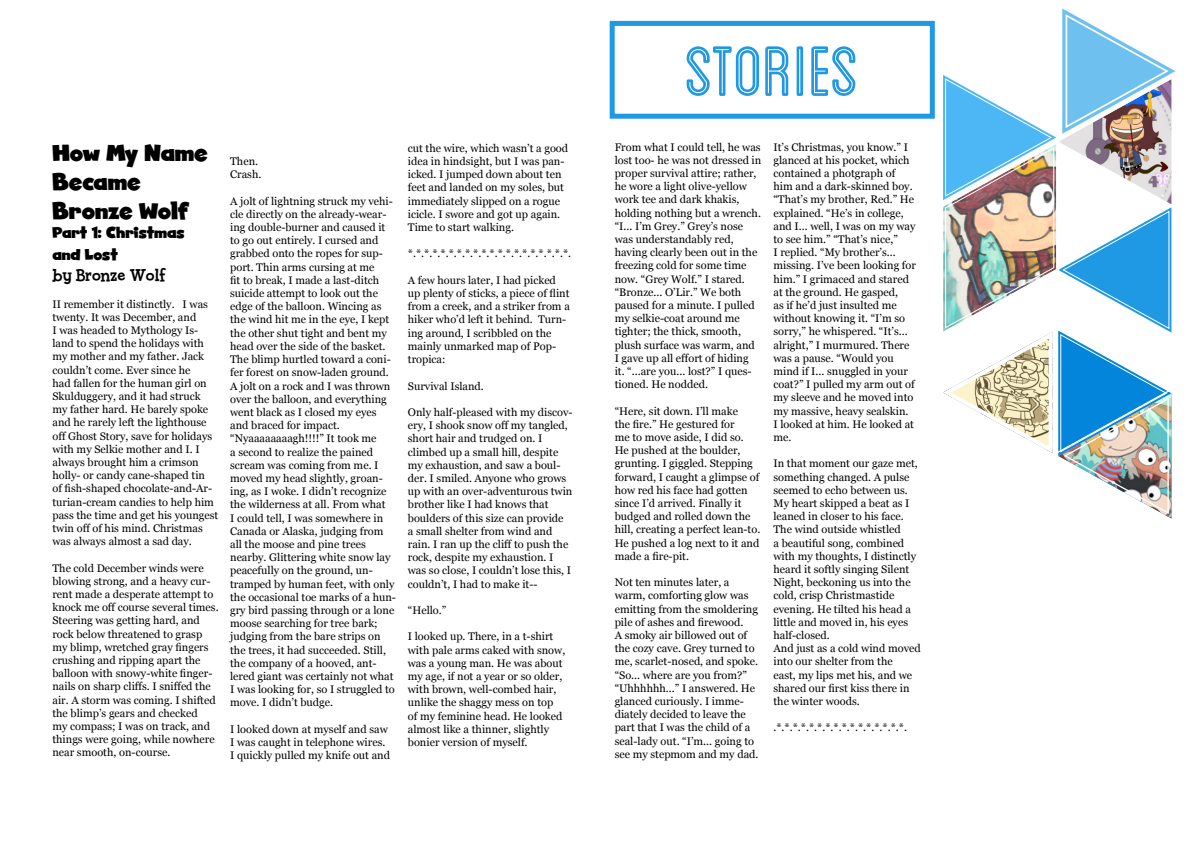
<style>
.page{position:relative;width:1191px;height:842px;background:#fff}
.page>*{position:absolute;margin:0;border:0;box-sizing:border-box;transform-origin:0 0}
.t1{font:100px "Blanch Caps Inline";letter-spacing:-.02em;color:#2099e5}
.t2{font:24px/28.8px "Ghost Kid AOE";color:#000}
.t3{font:18px "Billy Serif";color:#000}
.t4{font:16px/21.6px "Ghost Kid AOE";color:#000}
.t5{font:11px/13.2px "Georgia";color:#000}
</style>
<div class="page">
<div style="left:609px;top:21px;width:325px;height:98px;border:5px solid #2099e5"></div>
<img style="left:933px;top:8px;width:243px;height:511px">
<h2 class="t2" style="left:52px;top:139px;width:157px">How My Name<br>Became<br>Bronze Wolf</h2>
<h3 class="t4" style="left:52px;top:222px;width:134px">Part 1: Christmas and Lost</h3>
<h3 class="t3" style="left:52px;top:265px;width:114px">by Bronze Wolf</h3>
<p class="t5" style="left:52px;top:297px;width:167px">II remember it distinctly. I was twenty. It was December, and<br>I was headed to Mythology Is&shy;land to spend the holidays with my mother and my father. Jack couldn’t come. Ever since he<br>had fallen for the human girl on<br>Skulduggery, and it had struck my father hard. He barely spoke and he rarely left the lighthouse off Ghost Story, save for holidays with my Selkie mother and I. I always brought him a crimson holly- or candy cane-shaped tin<br>of fish-shaped chocolate-and-Ar&shy;turian-cream candies to help him pass the time and get his youngest twin off of his mind. Christmas was always almost a sad day.</p>
<p class="t5" style="left:52px;top:561px;width:168px">The cold December winds were blowing strong, and a heavy cur&shy;rent made a desperate attempt to knock me off course several times.<br>Steering was getting hard, and rock below threatened to grasp my blimp, wretched gray fingers crushing and ripping apart the balloon with snowy-white finger&shy;nails on sharp cliffs. I sniffed the air. A storm was coming. I shifted the blimp’s gears and checked<br>my compass; I was on track, and things were going, while nowhere near smooth, on-course.</p>
<p class="t5" style="left:230px;top:154px;width:33px">Then.<br>Crash.</p>
<p class="t5" style="left:230px;top:194px;width:167px">A jolt of lightning struck my vehi&shy;cle directly on the already-wear&shy;ing double-burner and caused it to go out entirely. I cursed and grabbed onto the ropes for sup&shy;port. Thin arms cursing at me<br>fit to break, I made a last-ditch suicide attempt to look out the edge of the balloon. Wincing as the wind hit me in the eye, I kept the other shut tight and bent my head over the side of the basket.<br>The blimp hurtled toward a coni&shy;fer forest on snow-laden ground.<br>A jolt on a rock and I was thrown over the balloon, and everything went black as I closed my eyes and braced for impact. “Nyaaaaaaaagh!!!!” It took me<br>a second to realize the pained scream was coming from me. I moved my head slightly, groan&shy;ing, as I woke. I didn’t recognize the wilderness at all. From what<br>I could tell, I was somewhere in<br>Canada or Alaska, judging from all the moose and pine trees nearby. Glittering white snow lay peacefully on the ground, un&shy;tramped by human feet, with only the occasional toe marks of a hun&shy;gry bird passing through or a lone moose searching for tree bark; judging from the bare strips on the trees, it had succeeded. Still, the company of a hooved, ant&shy;lered giant was certainly not what<br>I was looking for, so I struggled to move. I didn’t budge.</p>
<p class="t5" style="left:230px;top:722px;width:161px">I looked down at myself and saw<br>I was caught in telephone wires.<br>I quickly pulled my knife out and</p>
<p class="t5" style="left:408px;top:141px;width:162px">cut the wire, which wasn’t a good idea in hindsight, but I was pan&shy;icked. I jumped down about ten feet and landed on my soles, but immediately slipped on a rogue icicle. I swore and got up again.<br>Time to start walking.</p>
<p class="t5" style="left:408px;top:247px;width:165px">*.*.*.*.*.*.*.*.*.*.*.*.*.*.*.*.*.*.*.*.</p>
<p class="t5" style="left:408px;top:273px;width:163px">A few hours later, I had picked up plenty of sticks, a piece of flint from a creek, and a striker from a hiker who’d left it behind. Turn&shy;ing around, I scribbled on the mainly unmarked map of Pop&shy;tropica:</p>
<p class="t5" style="left:408px;top:379px;width:78px">Survival Island.</p>
<p class="t5" style="left:408px;top:405px;width:166px">Only half-pleased with my discov&shy;ery, I shook snow off my tangled, short hair and trudged on. I climbed up a small hill, despite my exhaustion, and saw a boul&shy;der. I smiled. Anyone who grows up with an over-adventurous twin brother like I had knows that boulders of this size can provide<br>a small shelter from wind and rain. I ran up the cliff to push the rock, despite my exhaustion. I was so close, I couldn’t lose this, I couldn’t, I had to make it--</p>
<p class="t5" style="left:408px;top:603px;width:40px">“Hello.”</p>
<p class="t5" style="left:408px;top:629px;width:159px">I looked up. There, in a t-shirt with pale arms caked with snow, was a young man. He was about my age, if not a year or so older, with brown, well-combed hair, unlike the shaggy mess on top of my feminine head. He looked almost like a thinner, slightly bonier version of myself.</p>
<h1 class="t1" style="left:685px;top:26px;width:176px">stories</h1>
<p class="t5" style="left:614px;top:140px;width:148px">From what I could tell, he was lost too- he was not dressed in proper survival attire; rather, he wore a light olive-yellow work tee and dark khakis, holding nothing but a wrench. “I... I’m Grey.” Grey’s nose was understandably red, having clearly been out in the freezing cold for some time now. “Grey Wolf.” I stared. “Bronze... O’Lir.” We both paused for a minute. I pulled my selkie-coat around me tighter; the thick, smooth, plush surface was warm, and<br>I gave up all effort of hiding it. “...are you... lost?” I ques&shy;tioned. He nodded.</p>
<p class="t5" style="left:614px;top:404px;width:147px">“Here, sit down. I’ll make<br>the fire.” He gestured for<br>me to move aside, I did so.<br>He pushed at the boulder, grunting. I giggled. Stepping forward, I caught a glimpse of how red his face had gotten since I’d arrived. Finally it budged and rolled down the hill, creating a perfect lean-to.<br>He pushed a log next to it and made a fire-pit.</p>
<p class="t5" style="left:614px;top:575px;width:145px">Not ten minutes later, a warm, comforting glow was emitting from the smoldering pile of ashes and firewood.<br>A smoky air billowed out of the cozy cave. Grey turned to me, scarlet-nosed, and spoke. “So... where are you from?” “Uhhhhhh...” I answered. He glanced curiously. I imme&shy;diately decided to leave the part that I was the child of a seal-lady out. “I’m... going to see my stepmom and my dad.</p>
<p class="t5" style="left:773px;top:140px;width:144px">It’s Christmas, you know.” I glanced at his pocket, which contained a photgraph of him and a dark-skinned boy. “That’s my brother, Red.” He explained. “He’s in college, and I... well, I was on my way to see him.” “That’s nice,”<br>I replied. “My brother’s... missing. I’ve been looking for him.” I grimaced and stared at the ground. He gasped,<br>as if he’d just insulted me without knowing it. “I’m so sorry,” he whispered. “It’s... alright,” I murmured. There was a pause. “Would you mind if I... snuggled in your coat?” I pulled my arm out of my sleeve and he moved into my massive, heavy sealskin.<br>I looked at him. He looked at me.</p>
<p class="t5" style="left:773px;top:457px;width:149px">In that moment our gaze met, something changed. A pulse seemed to echo between us.<br>My heart skipped a beat as I leaned in closer to his face.<br>The wind outside whistled<br>a beautiful song, combined with my thoughts, I distinctly heard it softly singing Silent<br>Night, beckoning us into the cold, crisp Christmastide evening. He tilted his head a little and moved in, his eyes half-closed.<br>And just as a cold wind moved into our shelter from the<br>east, my lips met his, and we shared our first kiss there in the winter woods.</p>
<p class="t5" style="left:773px;top:721px;width:135px">.*.*.*.*.*.*.*.*.*.*.*.*.*.*.*.*.</p>
</div>
